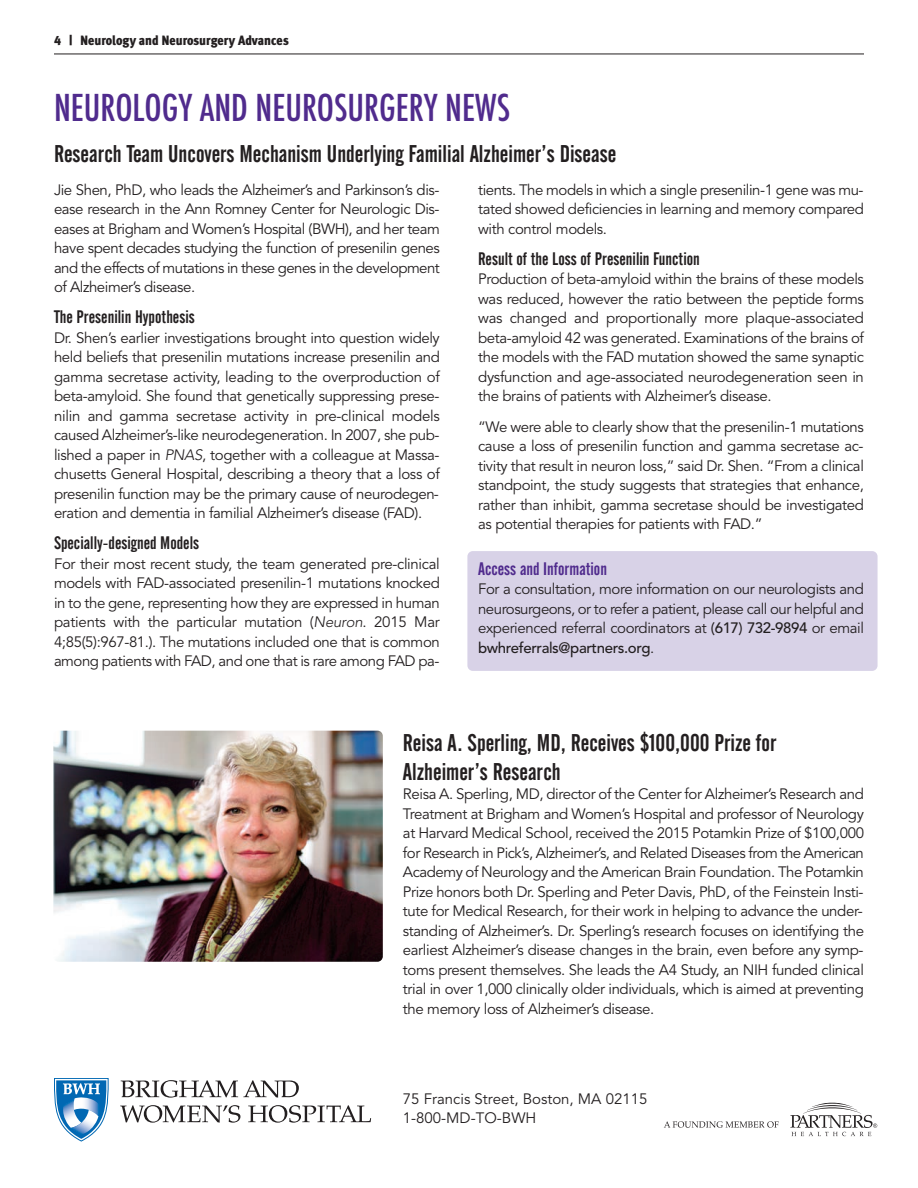
<style>
.page{position:relative;width:918px;height:1188px;background:#fff}
.page>*{position:absolute;margin:0;border:0;box-sizing:border-box;transform-origin:0 0}
.t1{font:500 condensed 36px "Futura";color:#502b8d}
.t2{font:24px/28.8px "Alternate Gothic No 2 BT";color:#231f20}
.t3{font:18px "Alternate Gothic No 2 BT";color:#231f20}
.t4{font:18px "Alternate Gothic No 2 BT";color:#502b8d}
.t5{font:15px/19.5px "Avenir LT";letter-spacing:-.025em;color:#231f20;text-align:justify}
.t6{font:15px/18.8px "Avenir LT";color:#231f20}
.t7{font:900 13.5px "BV Meta";color:#231f20}
.s1{font-weight:300;font-style:italic}
.s2{font-weight:500}
</style>
<div class="page">
<div style="left:467px;top:551px;width:411px;height:120px;background:#d8d2e7;border-radius:5px"></div>
<hr style="left:54px;top:54px;width:810px;height:1px;background:#231f20">
<svg style="left:790px;top:1103px;width:87px;height:33px"></svg>
<svg style="left:664px;top:1121px;width:115px;height:7px"></svg>
<svg style="left:54px;top:1078px;width:55px;height:63px"></svg>
<svg style="left:120px;top:1105px;width:120px;height:18px"></svg>
<svg style="left:121px;top:1080px;width:178px;height:18px"></svg>
<svg style="left:248px;top:1105px;width:123px;height:18px"></svg>
<img style="left:53px;top:731px;width:330px;height:230px;border-radius:5px">
<p class="t7" style="left:54px;top:35px;width:236px">4 | Neurology and Neurosurgery Advances</p>
<h1 class="t1" style="left:54px;top:88px;width:458px">NEUROLOGY AND NEUROSURGERY NEWS</h1>
<h2 class="t2" style="left:54px;top:141px;width:564px">Research Team Uncovers Mechanism Underlying Familial Alzheimer’s Disease</h2>
<p class="t5" style="left:54px;top:182px;width:387px">Jie Shen, PhD, who leads the Alzheimer’s and Parkinson’s dis&shy;ease research in the Ann Romney Center for Neurologic Dis&shy;eases at Brigham and Women’s Hospital (BWH), and her team have spent decades studying the function of presenilin genes and the effects of mutations in these genes in the development of Alzheimer’s disease.</p>
<p class="t3" style="left:54px;top:311px;width:142px">The Presenilin Hypothesis</p>
<p class="t5" style="left:54px;top:329px;width:387px">Dr. Shen’s earlier investigations brought into question widely held beliefs that presenilin mutations increase presenilin and gamma secretase activity, leading to the overproduction of beta-amyloid. She found that genetically suppressing prese&shy;nilin and gamma secretase activity in pre-clinical models caused Alzheimer’s-like neurodegeneration. In 2007, she pub&shy;lished a paper in <span class="s1">PNAS</span>, together with a colleague at Massa&shy;chusetts General Hospital, describing a theory that a loss of presenilin function may be the primary cause of neurodegen&shy;eration and dementia in familial Alzheimer’s disease (FAD).</p>
<p class="t3" style="left:54px;top:536px;width:147px">Specially-designed Models</p>
<p class="t5" style="left:54px;top:555px;width:387px">For their most recent study, the team generated pre-clinical models with FAD-associated presenilin-1 mutations knocked in to the gene, representing how they are expressed in human patients with the particular mutation (<span class="s1">Neuron</span>. 2015 Mar 4;85(5):967-81.). The mutations included one that is common among patients with FAD, and one that is rare among FAD pa-</p>
<p class="t5" style="left:478px;top:182px;width:387px">tients. The models in which a single presenilin-1 gene was mu&shy;tated showed deficiencies in learning and memory compared with control models.</p>
<p class="t3" style="left:478px;top:252px;width:223px">Result of the Loss of Presenilin Function</p>
<p class="t5" style="left:478px;top:271px;width:387px">Production of beta-amyloid within the brains of these models was reduced, however the ratio between the peptide forms was changed and proportionally more plaque-associated beta-amyloid 42 was generated. Examinations of the brains of the models with the FAD mutation showed the same synaptic dysfunction and age-associated neurodegeneration seen in the brains of patients with Alzheimer’s disease.</p>
<p class="t5" style="left:478px;top:418px;width:387px">“We were able to clearly show that the presenilin-1 mutations cause a loss of presenilin function and gamma secretase ac&shy;tivity that result in neuron loss,” said Dr. Shen. “From a clinical standpoint, the study suggests that strategies that enhance, rather than inhibit, gamma secretase should be investigated as potential therapies for patients with FAD.”</p>
<p class="t4" style="left:478px;top:562px;width:130px">Access and Information</p>
<p class="t5" style="left:478px;top:581px;width:387px">For a consultation, more information on our neurologists and neurosurgeons, or to refer a patient, please call our helpful and experienced referral coordinators at <span class="s2">(617) 732-9894</span> or email <span class="s2">bwhreferrals@partners.org</span>.</p>
<h2 class="t2" style="left:403px;top:730px;width:375px">Reisa A. Sperling, MD, Receives $100,000 Prize for<br>Alzheimer’s Research</h2>
<p class="t5" style="left:403px;top:786px;width:463px">Reisa A. Sperling, MD, director of the Center for Alzheimer’s Research and Treatment at Brigham and Women’s Hospital and professor of Neurology at Harvard Medical School, received the 2015 Potamkin Prize of $100,000 for Research in Pick’s, Alzheimer’s, and Related Diseases from the American Academy of Neurology and the American Brain Foundation. The Potamkin Prize honors both Dr. Sperling and Peter Davis, PhD, of the Feinstein Insti&shy;tute for Medical Research, for their work in helping to advance the under&shy;standing of Alzheimer’s. Dr. Sperling’s research focuses on identifying the earliest Alzheimer’s disease changes in the brain, even before any symp&shy;toms present themselves. She leads the A4 Study, an NIH funded clinical trial in over 1,000 clinically older individuals, which is aimed at preventing the memory loss of Alzheimer’s disease.</p>
<p class="t6" style="left:403px;top:1091px;width:246px">75 Francis Street, Boston, MA 02115<br>1-800-MD-TO-BWH</p>
</div>
